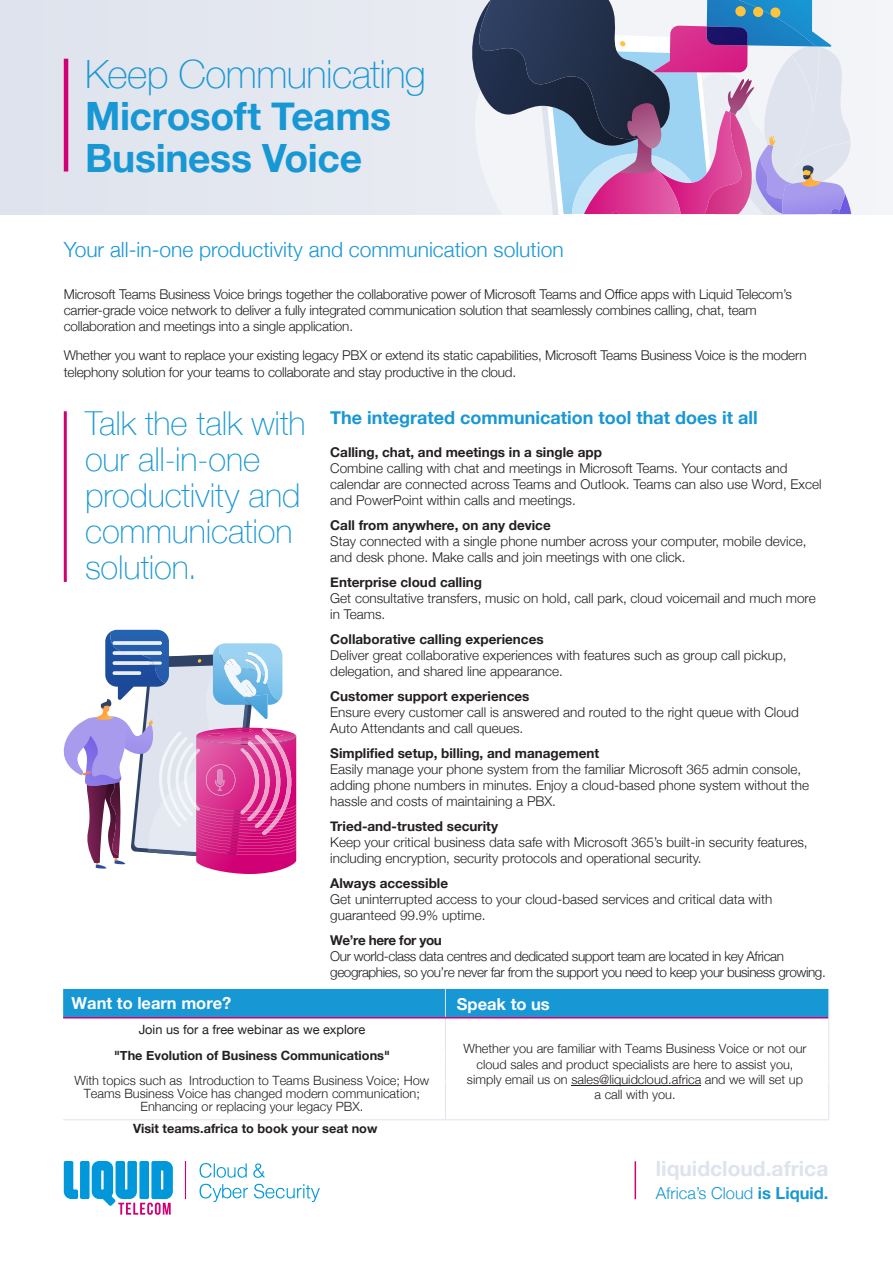
<style>
.page{position:relative;width:893px;height:1263px;background:#fff}
.page>*{position:absolute;margin:0;border:0;box-sizing:border-box;transform-origin:0 0}
.Main_heading{font:700 39px/42px "Helvetica Neue";letter-spacing:-.01em;color:#1797d4}
.Main_heading-2{font:100 39px "Helvetica Neue";letter-spacing:-.015em;color:#1797d4}
.Quote_pullout{font:100 33px/36px "Helvetica Neue";letter-spacing:-.005em;color:#1797d4}
.Leading_paragraph{font:300 21px "Helvetica Neue";color:#1797d4}
.t1{font:700 21px "Helvetica Neue";color:#dee3ed}
.Last_bullet{font:700 18px "Helvetica Neue";color:#1797d4}
.Tables_subhead{font:700 16.5px "Helvetica Neue";color:#fff}
.t2{font:300 16.5px "Helvetica Neue";color:#1797d4}
.Last_bullet-2{font:300 13.5px/16px "Helvetica Neue";color:#241f21}
.Body_copy{font:300 13.5px/16.2px "Helvetica Neue";letter-spacing:-.015em;color:#241f21}
.Last_bullet-3{font:300 13.5px/16px "Helvetica Neue";letter-spacing:-.03em;color:#241f21}
.Tables_body_copy{font:300 12.75px/15.3px "Helvetica Neue";color:#241f21;text-align:center}
.Tables_body_copy-2{font:700 12.75px "Helvetica Neue";color:#241f21}
.s1{font-weight:700}
.s2{font-weight:400}
</style>
<div class="page">
<hr style="left:635px;top:1161px;width:1px;height:38px;background:#d10074">
<svg style="left:64px;top:1161px;width:109px;height:54px"></svg>
<hr style="left:185px;top:1161px;width:1px;height:38px;background:#d10074">
<svg style="left:200px;top:1163px;width:47px;height:15px"></svg>
<svg style="left:253px;top:1163px;width:12px;height:15px"></svg>
<svg style="left:200px;top:1184px;width:48px;height:18px"></svg>
<svg style="left:254px;top:1184px;width:66px;height:18px"></svg>
<div style="left:0;top:0;width:893px;height:214px;background:#e3e7ef"></div>
<div style="left:857px;top:0;width:14px;height:214px;background:#f3f4f8"></div>
<svg style="left:472px;top:0;width:385px;height:214px"></svg>
<hr style="left:64px;top:59px;width:4px;height:112px;background:#d10074">
<hr style="left:64px;top:411px;width:3px;height:171px;background:#d10074">
<svg style="left:63px;top:630px;width:233px;height:239px"></svg>
<img style="left:113px;top:661px;width:41px;height:4px">
<img style="left:113px;top:671px;width:28px;height:4px;border-radius:2px">
<hr style="left:445px;top:1018px;width:1px;height:37px;background:#dee3ed">
<svg style="left:445px;top:1056px;width:1px;height:25px"></svg>
<hr style="left:445px;top:1082px;width:1px;height:37px;background:#dee3ed">
<hr style="left:63px;top:1119px;width:175px;height:1px;background:#dee3ed">
<hr style="left:238px;top:1119px;width:591px;height:1px;background:#dee3ed">
<hr style="left:828px;top:1018px;width:1px;height:38px;background:#dee3ed">
<svg style="left:828px;top:1056px;width:1px;height:25px"></svg>
<hr style="left:828px;top:1082px;width:1px;height:37px;background:#dee3ed">
<div style="left:63px;top:989px;width:766px;height:29px;background:#1797d4"></div>
<hr style="left:571px;top:1086px;width:130px;height:1px;background:#241f21">
<p class="Main_heading-2" style="left:85px;top:44px;width:342px">Keep Communicating</p>
<p class="Main_heading" style="left:85px;top:96px;width:308px">Microsoft Teams<br>Business Voice</p>
<p class="Leading_paragraph" style="left:64px;top:233px;width:501px">Your all-in-one productivity and communication solution</p>
<p class="Body_copy" style="left:64px;top:285px;width:730px">Microsoft Teams Business Voice brings together the collaborative power of Microsoft Teams and Office apps with Liquid Telecom’s carrier-grade voice network to deliver a fully integrated communication solution that seamlessly combines calling, chat, team collaboration and meetings into a single application.</p>
<p class="Body_copy" style="left:64px;top:347px;width:744px">Whether you want to replace your existing legacy PBX or extend its static capabilities, Microsoft Teams Business Voice is the modern telephony solution for your teams to collaborate and stay productive in the cloud.</p>
<p class="Quote_pullout" style="left:85px;top:403px;width:222px">Talk the talk with our all-in-one productivity and communication solution.</p>
<p class="Last_bullet" style="left:330px;top:403px;width:429px">The integrated communication tool that does it all</p>
<p class="Last_bullet-2" style="left:330px;top:443px;width:493px"><span class="s1">Calling, chat, and meetings in a single app<br></span>Combine calling with chat and meetings in Microsoft Teams. Your contacts and calendar are connected across Teams and Outlook. Teams can also use Word, Excel and PowerPoint within calls and meetings.</p>
<p class="Last_bullet-2" style="left:330px;top:516px;width:478px"><span class="s1">Call from anywhere, on any device<br></span>Stay connected with a single phone number across your computer, mobile device, and desk phone. Make calls and join meetings with one click.</p>
<p class="Last_bullet-2" style="left:330px;top:573px;width:487px"><span class="s1">Enterprise cloud calling<br></span>Get consultative transfers, music on hold, call park, cloud voicemail and much more in Teams.</p>
<p class="Last_bullet-2" style="left:330px;top:630px;width:458px"><span class="s1">Collaborative calling experiences<br></span>Deliver great collaborative experiences with features such as group call pickup, delegation, and shared line appearance.</p>
<p class="Last_bullet-2" style="left:330px;top:687px;width:470px"><span class="s1">Customer support experiences<br></span>Ensure every customer call is answered and routed to the right queue with Cloud<br>Auto Attendants and call queues.</p>
<p class="Last_bullet-2" style="left:330px;top:744px;width:480px"><span class="s1">Simpli</span><span class="s1">f</span><span class="s1">ied setup, billing, and management<br></span>Easily manage your phone system from the familiar Microsoft 365 admin console, adding phone numbers in minutes. Enjoy a cloud-based phone system without the hassle and costs of maintaining a PBX.</p>
<p class="Last_bullet-2" style="left:330px;top:817px;width:479px"><span class="s1">Tried-and-trusted security<br></span>Keep your critical business data safe with Microsoft 365’s built-in security features, including encryption, security protocols and operational security.</p>
<p class="Last_bullet-2" style="left:330px;top:874px;width:444px"><span class="s1">Always accessible<br></span>Get uninterrupted access to your cloud-based services and critical data with guaranteed 99.9% uptime.</p>
<p class="Last_bullet-3" style="left:330px;top:931px;width:497px"><span class="s1">We’re here for you<br></span>Our world-class data centres and dedicated support team are located in key African geographies, so you’re never far from the support you need to keep your business growing.</p>
<p class="Tables_subhead" style="left:72px;top:990px;width:161px">Want to learn more?</p>
<p class="Tables_body_copy" style="left:74px;top:1016px;width:356px;line-height:25.7px"><span class="s2">Join us for a free webinar as we explore<br></span><span class="s1">"The Evolution of Business Communications"<br></span>With topics such as Introduction to Teams Business Voice; How</p>
<p class="Tables_body_copy" style="left:84px;top:1086px;width:338px;line-height:12.8px">Teams Business Voice has changed modern communication;<br>Enhancing or replacing your legacy PBX.</p>
<p class="Tables_body_copy-2" style="left:133px;top:1119px;width:246px">Visit teams.africa to book your seat now</p>
<p class="Tables_subhead" style="left:457px;top:991px;width:94px">Speak to us</p>
<p class="Tables_body_copy" style="left:463px;top:1040px;width:345px">Whether you are familiar with Teams Business Voice or not our cloud sales and product specialists are here to assist you, simply email us on sales@liquidcloud.africa and we will set up a call with you.</p>
<h3 class="t1" style="left:656px;top:1152px;width:174px">liquidcloud.africa</h3>
<p class="t2" style="left:656px;top:1180px;width:174px">Africa’s Cloud <span class="s1">is Liquid.</span></p>
</div>
